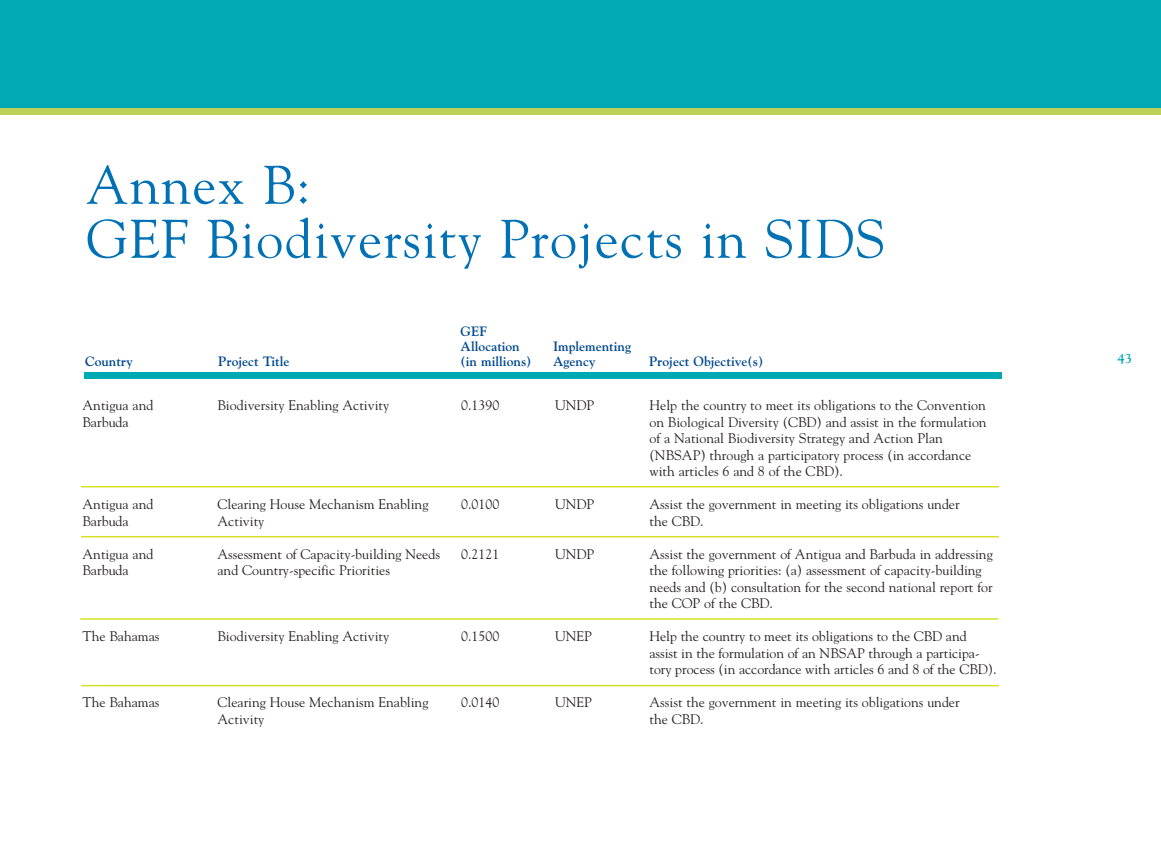
<style>
.page{position:relative;width:1161px;height:864px;background:#fff}
.page>*{position:absolute;margin:0;border:0;box-sizing:border-box;transform-origin:0 0}
.t1{font:54px/54px "Goudy";letter-spacing:.025em;color:#0071b4}
.t2{font:13.8px/16.5px "Goudy";color:#231f1f}
.t3{font:700 13.5px/15px "Goudy";color:#00498f}
.t4{font:700 13.5px "Goudy";color:#00aab4}
</style>
<div class="page">
<div style="left:84px;top:373px;width:918px;height:6px;background:#00aab4"></div>
<div style="left:0;top:0;width:1161px;height:108px;background:#00aab4"></div>
<div style="left:0;top:108px;width:1161px;height:7px;background:#bdd158"></div>
<hr style="left:81px;top:486px;width:918px;height:1px;background:#d7e023">
<hr style="left:81px;top:536px;width:918px;height:1px;background:#d7e023">
<hr style="left:80px;top:618px;width:918px;height:2px;background:#d7e023">
<hr style="left:81px;top:685px;width:918px;height:1px;background:#d7e023">
<h1 class="t1" style="left:86px;top:162px;width:800px">Annex B:<br>GEF Biodiversity Projects in SIDS</h1>
<p class="t3" style="left:461px;top:324px;width:61px">GEF<br>Allocation</p>
<p class="t3" style="left:553px;top:339px;width:79px">Implementing</p>
<p class="t3" style="left:85px;top:354px;width:49px">Country</p>
<p class="t3" style="left:218px;top:354px;width:73px">Project Title</p>
<p class="t3" style="left:461px;top:354px;width:72px">(in millions)</p>
<p class="t3" style="left:553px;top:354px;width:44px">Agency</p>
<p class="t3" style="left:649px;top:354px;width:116px">Project Objective(s)</p>
<p class="t2" style="left:82px;top:398px;width:72px">Antigua and<br>Barbuda</p>
<p class="t2" style="left:82px;top:497px;width:72px">Antigua and<br>Barbuda</p>
<p class="t2" style="left:82px;top:547px;width:72px">Antigua and<br>Barbuda</p>
<p class="t2" style="left:82px;top:629px;width:79px">The Bahamas</p>
<p class="t2" style="left:82px;top:695px;width:79px">The Bahamas</p>
<p class="t2" style="left:218px;top:398px;width:173px">Biodiversity Enabling Activity</p>
<p class="t2" style="left:461px;top:398px;width:40px">0.1390</p>
<p class="t2" style="left:218px;top:497px;width:213px">Clearing House Mechanism Enabling<br>Activity</p>
<p class="t2" style="left:218px;top:547px;width:224px">Assessment of Capacity-building Needs and Country-specific Priorities</p>
<p class="t2" style="left:461px;top:497px;width:40px">0.0100</p>
<p class="t2" style="left:461px;top:547px;width:40px">0.2121</p>
<p class="t2" style="left:218px;top:629px;width:173px">Biodiversity Enabling Activity</p>
<p class="t2" style="left:461px;top:629px;width:40px">0.1500</p>
<p class="t2" style="left:218px;top:695px;width:213px">Clearing House Mechanism Enabling<br>Activity</p>
<p class="t2" style="left:461px;top:695px;width:40px">0.0140</p>
<p class="t2" style="left:555px;top:398px;width:41px">UNDP</p>
<p class="t2" style="left:555px;top:497px;width:41px">UNDP</p>
<p class="t2" style="left:555px;top:547px;width:41px">UNDP</p>
<p class="t2" style="left:555px;top:629px;width:39px">UNEP</p>
<p class="t2" style="left:555px;top:695px;width:39px">UNEP</p>
<p class="t2" style="left:650px;top:398px;width:339px">Help the country to meet its obligations to the Convention on Biological Diversity (CBD) and assist in the formulation of a National Biodiversity Strategy and Action Plan (NBSAP) through a participatory process (in accordance with articles 6 and 8 of the CBD).</p>
<p class="t2" style="left:650px;top:497px;width:312px">Assist the government in meeting its obligations under the CBD.</p>
<p class="t2" style="left:650px;top:547px;width:345px">Assist the government of Antigua and Barbuda in addressing the following priorities: (a) assessment of capacity-building needs and (b) consultation for the second national report for the COP of the CBD.</p>
<p class="t2" style="left:650px;top:629px;width:349px">Help the country to meet its obligations to the CBD and assist in the formulation of an NBSAP through a participa&shy;tory process (in accordance with articles 6 and 8 of the CBD).</p>
<p class="t2" style="left:650px;top:695px;width:312px">Assist the government in meeting its obligations under the CBD.</p>
<p class="t4" style="left:1117px;top:352px;width:17px">43</p>
</div>
